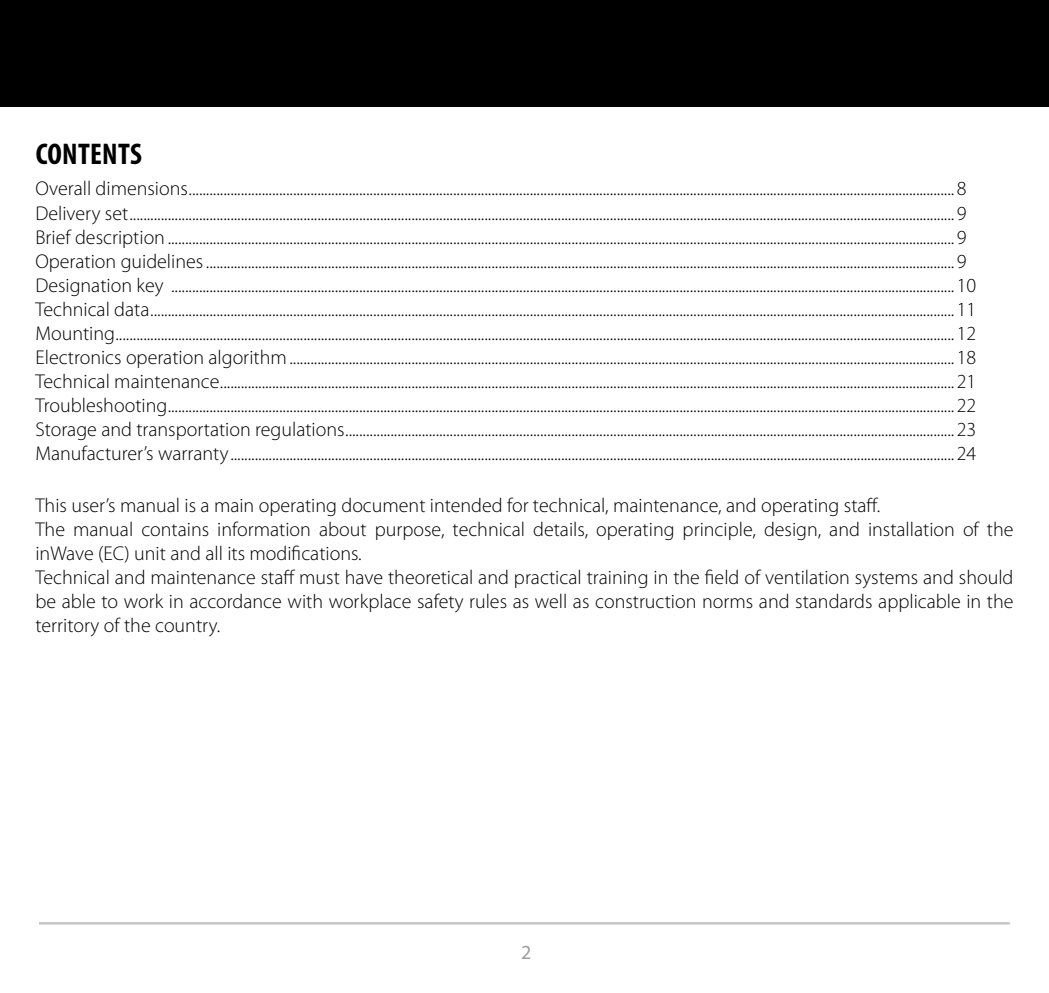
<style>
.page{position:relative;width:1049px;height:993px;background:#fff}
.page>*{position:absolute;margin:0;border:0;box-sizing:border-box;transform-origin:0 0}
.t1{font:700 condensed 30px "Myriad Pro";letter-spacing:.01em;color:#000}
.t2{font:300 20px/24px "Myriad Pro";color:#000}
.t3{font:20px "Myriad Pro";color:#9d9d9c}
</style>
<div class="page">
<div style="left:0;top:0;width:1049px;height:106px;background:#000"></div>
<hr style="left:39px;top:921px;width:971px;height:3px;background:#c6c6c6">
<h1 class="t1" style="left:36px;top:135px;width:108px">CONTENTS</h1>
<p class="t2" style="left:35px;top:177px;width:942px">Overall dimensions............................................................................................................................................................................................................................ 8<br>Delivery set............................................................................................................................................................................................................................................. 9<br>Brief description.................................................................................................................................................................................................................................. 9<br>Operation guidelines....................................................................................................................................................................................................................... 9<br>Designation key ................................................................................................................................................................................................................................. 10<br>Technical data....................................................................................................................................................................................................................................... 11<br>Mounting................................................................................................................................................................................................................................................. 12<br>Electronics operation algorithm............................................................................................................................................................................................... 18<br>Technical maintenance................................................................................................................................................................................................................... 21<br>Troubleshooting.................................................................................................................................................................................................................................. 22<br>Storage and transportation regulations............................................................................................................................................................................... 23<br>Manufacturer’s warranty................................................................................................................................................................................................................ 24</p>
<p class="t2" style="left:35px;top:493px;width:979px">This user’s manual is a main operating document intended for technical, maintenance, and operating staff.<br>The manual contains information about purpose, technical details, operating principle, design, and installation of the inWave (EC) unit and all its modifications.<br>Technical and maintenance staff must have theoretical and practical training in the field of ventilation systems and should be able to work in accordance with workplace safety rules as well as construction norms and standards applicable in the territory of the country.</p>
<p class="t3" style="left:521px;top:939px;width:12px">2</p>
</div>
